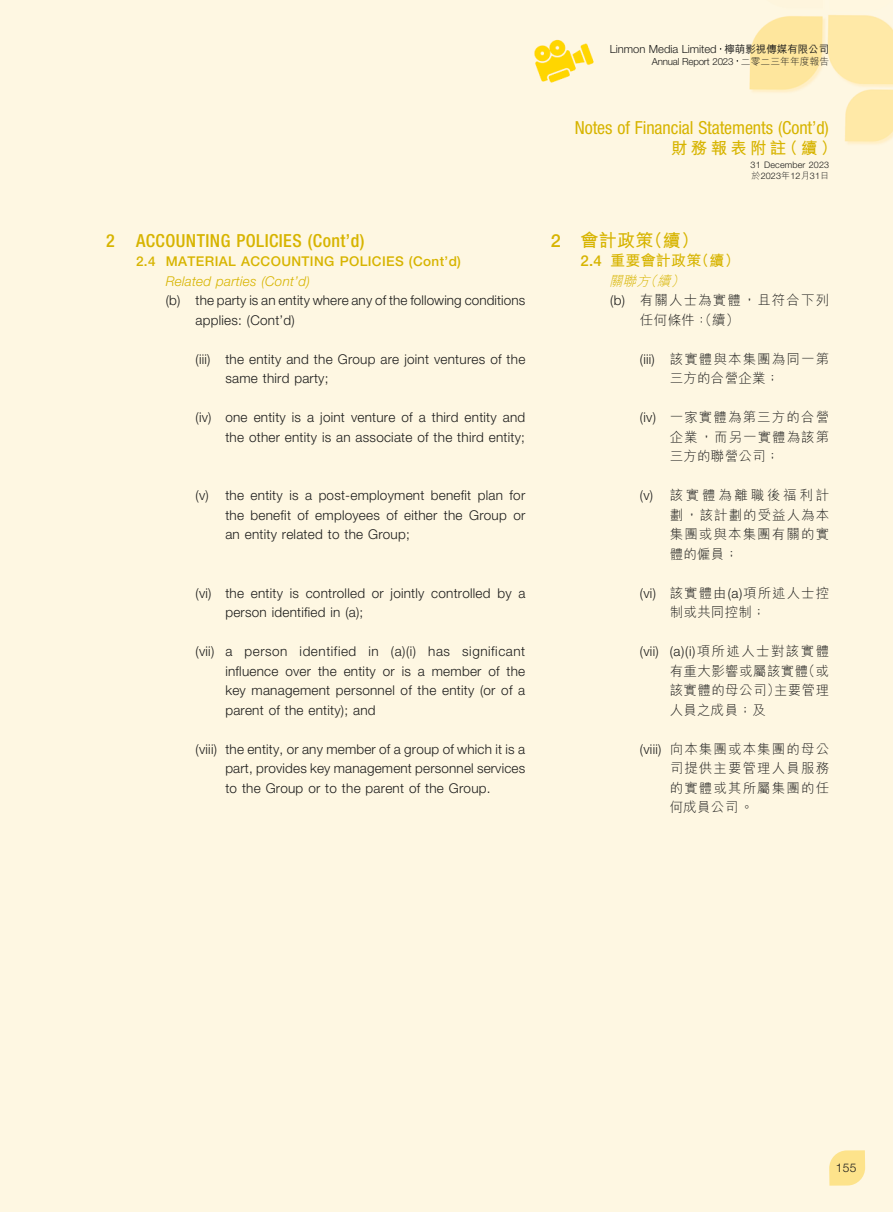
<style>
.page{position:relative;width:893px;height:1212px;background:#fef7e2}
.page>*{position:absolute;margin:0;border:0;box-sizing:border-box;transform-origin:0 0}
.t1{font:condensed 18px "Helvetica Neue LT Std";letter-spacing:-.005em;color:#d7b400}
.t2{font:500 condensed 18px "Helvetica Neue LT Std";letter-spacing:.025em;color:#d7b400}
.t3{font:700 18px "M Hei HK";color:#d7b400}
.t4{font:700 16.5px "M Hei HK";letter-spacing:.195em;color:#d7b400}
.t5{font:700 15px "M Hei HK";letter-spacing:.015em;color:#d7b400}
.t6{font:300 13.5px/19.5px "Helvetica Neue LT Std";letter-spacing:.015em;color:#1c1c1b}
.t7{font:300 13.5px/19.5px "M Hei HK";letter-spacing:.08em;color:#1c1c1b;text-align:justify}
.t8{font:500 13.5px "Helvetica Neue LT Std";letter-spacing:.025em;color:#d7b400}
.t9{font:italic 300 13.5px "Helvetica Neue LT Std";letter-spacing:.015em;color:#d7b400}
.t10{font:italic 300 13.5px "M Hei HK";color:#d7b400}
.t11{font:300 12px "Helvetica Neue LT Std";color:#1c1c1b}
.t12{font:300 11.25px "Helvetica Neue LT Std";color:#1c1c1b}
.t13{font:300 9.75px "Helvetica Neue LT Std";letter-spacing:-.025em;color:#1c1c1b}
.t14{font:300 9px/10.5px "Helvetica Neue LT Std";letter-spacing:.015em;color:#1c1c1b}
.s1{font-family:"M Hei HK";font-weight:500;font-size:10.5px}
.s2{font-family:"M Hei HK"}
.s3{font-family:"Helvetica Neue LT Std";font-weight:500}
.s4{font-family:"Helvetica Neue LT Std"}
</style>
<div class="page">
<svg style="left:829px;top:1150px;width:36px;height:35px"></svg>
<h1 class="t2" style="left:106px;top:230px;width:260px">2 ACCOUNTING POLICIES (Cont’d)</h1>
<p class="t8" style="left:136px;top:253px;width:326px">2.4 MATERIAL ACCOUNTING POLICIES (Cont’d)</p>
<p class="t9" style="left:166px;top:273px;width:146px">Related parties (Cont’d)</p>
<p class="t6" style="left:196px;top:290px;width:331px;text-indent:-30px">(b) the party is an entity where any of the following conditions applies: (Cont’d)</p>
<p class="t6" style="left:225px;top:349px;width:301px;text-indent:-30px">(iii) the entity and the Group are joint ventures of the same third party;</p>
<p class="t6" style="left:196px;top:407px;width:331px;text-align:right">(iv) one entity is a joint venture of a third entity and the other entity is an associate of the third entity;</p>
<p class="t6" style="left:225px;top:485px;width:301px;text-align:justify;text-indent:-30px">(v) the entity is a post-employment benefit plan for the benefit of employees of either the Group or an entity related to the Group;</p>
<p class="t6" style="left:225px;top:583px;width:301px;text-indent:-30px">(vi) the entity is controlled or jointly controlled by a person identified in (a);</p>
<p class="t6" style="left:225px;top:641px;width:301px;text-align:justify;text-indent:-30px">(vii) a person identified in (a)(i) has significant influence over the entity or is a member of the key management personnel of the entity (or of a parent of the entity); and</p>
<p class="t6" style="left:225px;top:739px;width:301px;text-align:justify;text-indent:-30px">(viii) the entity, or any member of a group of which it is a part, provides key management personnel services to the Group or to the parent of the Group.</p>
<p class="t12" style="left:610px;top:42px;width:221px">Linmon Media Limited <span class="s1">檸萌影視傳媒有限公司</span></p>
<p class="t13" style="left:652px;top:55px;width:179px">Annual Report 2023 <span class="s2">二零二三年年度報告</span></p>
<h1 class="t1" style="left:575px;top:117px;width:255px">Notes of Financial Statements (Cont’d)</h1>
<p class="t4" style="left:671px;top:135px;width:168px">財務報表附註（續）</p>
<p class="t14" style="left:751px;top:159px;width:80px">31 December 2023<span class="s2">於</span>2023<span class="s2">年</span>12<span class="s2">月</span>31<span class="s2">日</span></p>
<h1 class="t3" style="left:551px;top:227px;width:150px"><span class="s3">2</span> 會計政策（續）</h1>
<p class="t5" style="left:580px;top:250px;width:161px"><span class="s3">2.4</span> 重要會計政策（續）</p>
<p class="t10" style="left:609px;top:271px;width:81px">關聯方（續）</p>
<p class="t7" style="left:610px;top:290px;width:220px"><span class="s4">(b)</span> 有關人士為實體，且符合下列</p>
<p class="t7" style="left:640px;top:309px;width:101px">任何條件：（續）</p>
<p class="t7" style="left:670px;top:348px;width:161px;text-indent:-30px"><span class="s4">(iii)</span> 該實體與本集團為同一第三方的合營企業；</p>
<p class="t7" style="left:670px;top:407px;width:161px;text-indent:-30px"><span class="s4">(iv)</span> 一家實體為第三方的合營企業，而另一實體為該第三方的聯營公司；</p>
<p class="t7" style="left:670px;top:485px;width:161px;text-indent:-30px"><span class="s4">(v)</span> 該實體為離職後福利計劃，該計劃的受益人為本集團或與本集團有關的實體的僱員；</p>
<p class="t7" style="left:670px;top:582px;width:161px;text-indent:-30px"><span class="s4">(vi)</span> 該實體由<span class="s4">(a)</span>項所述人士控制或共同控制；</p>
<p class="t6" style="left:640px;top:641px;width:191px">(vii) (a)(i)<span class="s2">項所述人士對該實體</span></p>
<p class="t7" style="left:670px;top:660px;width:161px">有重大影響或屬該實體（或該實體的母公司）主要管理人員之成員；及</p>
<p class="t7" style="left:670px;top:738px;width:161px;text-indent:-30px"><span class="s4">(viii)</span> 向本集團或本集團的母公司提供主要管理人員服務的實體或其所屬集團的任何成員公司。</p>
<p class="t11" style="left:836px;top:1160px;width:22px">155</p>
</div>
